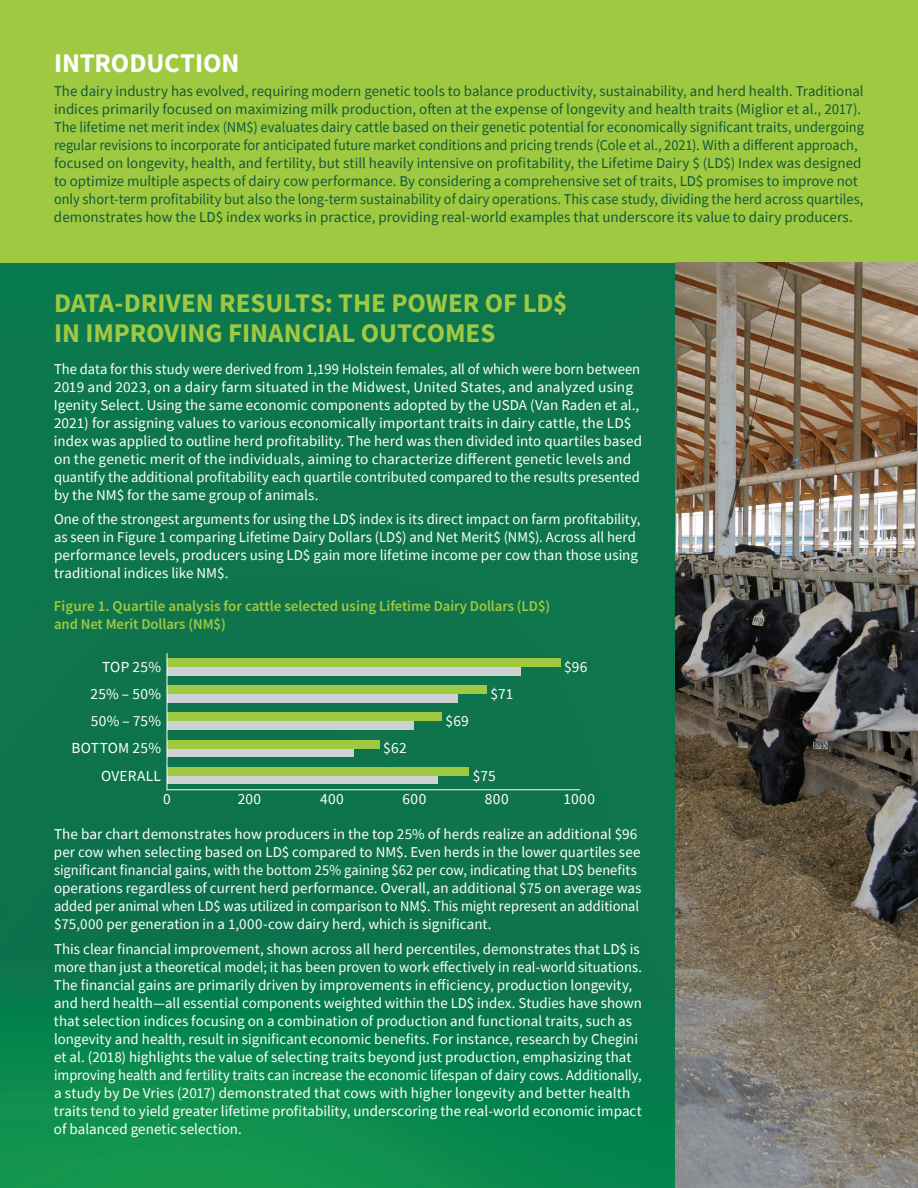
<style>
.page{position:relative;width:918px;height:1188px;background:#fff}
.page>*{position:absolute;margin:0;border:0;box-sizing:border-box;transform-origin:0 0}
.t1{font:700 27px/30px "Source Sans Pro";letter-spacing:-.005em;color:#a0c942}
.t2{font:700 27px "Source Sans Pro";letter-spacing:-.005em;color:#fff}
.t3{font:15.3px "Source Sans Pro";letter-spacing:.02em;color:#fff}
.t4{font:15px/18px "Source Sans Pro";color:#fff}
.t5{font:15px/18px "Source Sans Pro";color:#0f5a39}
.t6{font:600 15px/18px "Source Sans Pro";letter-spacing:-.005em;color:#a0c942}
</style>
<div class="page">
<img style="left:0;top:262px;width:918px;height:926px">
<div style="left:0;top:0;width:918px;height:262px;background:#a0c942"></div>
<img style="left:675px;top:263px;width:243px;height:925px">
<div style="left:167px;top:667px;width:353px;height:8px;background:#ced2d4"></div>
<div style="left:167px;top:694px;width:290px;height:9px;background:#ced2d4"></div>
<div style="left:167px;top:721px;width:246px;height:9px;background:#ced2d4"></div>
<div style="left:167px;top:748px;width:187px;height:9px;background:#ced2d4"></div>
<div style="left:167px;top:776px;width:271px;height:8px;background:#ced2d4"></div>
<div style="left:167px;top:658px;width:393px;height:9px;background:#a0c942"></div>
<div style="left:167px;top:685px;width:319px;height:9px;background:#a0c942"></div>
<div style="left:167px;top:713px;width:275px;height:8px;background:#a0c942"></div>
<div style="left:167px;top:740px;width:212px;height:8px;background:#a0c942"></div>
<div style="left:167px;top:767px;width:302px;height:9px;background:#a0c942"></div>
<hr style="left:167px;top:789px;width:412px;height:1px;background:#fff">
<hr style="left:167px;top:654px;width:1px;height:136px;background:#fff">
<h1 class="t2" style="left:54px;top:44px;width:187px">INTRODUCTION</h1>
<p class="t5" style="left:54px;top:82px;width:812px">The dairy industry has evolved, requiring modern genetic tools to balance productivity, sustainability, and herd health. Traditional indices primarily focused on maximizing milk production, often at the expense of longevity and health traits (Miglior et al., 2017).<br>The lifetime net merit index (NM$) evaluates dairy cattle based on their genetic potential for economically significant traits, undergoing regular revisions to incorporate for anticipated future market conditions and pricing trends (Cole et al., 2021). With a different approach, focused on longevity, health, and fertility, but still heavily intensive on profitability, the Lifetime Dairy $ (LD$) Index was designed to optimize multiple aspects of dairy cow performance. By considering a comprehensive set of traits, LD$ promises to improve not only short-term profitability but also the long-term sustainability of dairy operations. This case study, dividing the herd across quartiles, demonstrates how the LD$ index works in practice, providing real-world examples that underscore its value to dairy producers.</p>
<h1 class="t1" style="left:54px;top:288px;width:515px">DATA-DRIVEN RESULTS: THE POWER OF LD$<br>IN IMPROVING FINANCIAL OUTCOMES</h1>
<p class="t4" style="left:54px;top:359px;width:589px">The data for this study were derived from 1,199 Holstein females, all of which were born between 2019 and 2023, on a dairy farm situated in the Midwest, United States, and analyzed using Igenity Select. Using the same economic components adopted by the USDA (Van Raden et al., 2021) for assigning values to various economically important traits in dairy cattle, the LD$ index was applied to outline herd profitability. The herd was then divided into quartiles based on the genetic merit of the individuals, aiming to characterize different genetic levels and quantify the additional profitability each quartile contributed compared to the results presented by the NM$ for the same group of animals.</p>
<p class="t4" style="left:54px;top:510px;width:588px">One of the strongest arguments for using the LD$ index is its direct impact on farm profitability, as seen in Figure 1 comparing Lifetime Dairy Dollars (LD$) and Net Merit$ (NM$). Across all herd performance levels, producers using LD$ gain more lifetime income per cow than those using traditional indices like NM$.</p>
<p class="t6" style="left:54px;top:597px;width:498px">Figure 1. Quartile analysis for cattle selected using Lifetime Dairy Dollars (LD$) and Net Merit Dollars (NM$)</p>
<p class="t3" style="left:102px;top:657px;width:60px">TOP 25%</p>
<p class="t3" style="left:90px;top:684px;width:72px">25% – 50%</p>
<p class="t3" style="left:491px;top:684px;width:24px">$71</p>
<p class="t3" style="left:91px;top:711px;width:72px">50% – 75%</p>
<p class="t3" style="left:446px;top:711px;width:25px">$69</p>
<p class="t3" style="left:71px;top:739px;width:91px">BOTTOM 25%</p>
<p class="t3" style="left:383px;top:739px;width:25px">$62</p>
<p class="t3" style="left:101px;top:766px;width:61px">OVERALL</p>
<p class="t3" style="left:473px;top:766px;width:25px">$75</p>
<p class="t3" style="left:564px;top:657px;width:25px">$96</p>
<p class="t3" style="left:163px;top:790px;width:9px">0</p>
<p class="t3" style="left:238px;top:790px;width:25px">200</p>
<p class="t3" style="left:320px;top:790px;width:25px">400</p>
<p class="t3" style="left:402px;top:790px;width:25px">600</p>
<p class="t3" style="left:485px;top:790px;width:25px">800</p>
<p class="t3" style="left:564px;top:790px;width:33px">1000</p>
<p class="t4" style="left:54px;top:825px;width:589px">The bar chart demonstrates how producers in the top 25% of herds realize an additional $96 per cow when selecting based on LD$ compared to NM$. Even herds in the lower quartiles see significant financial gains, with the bottom 25% gaining $62 per cow, indicating that LD$ benefits operations regardless of current herd performance. Overall, an additional $75 on average was added per animal when LD$ was utilized in comparison to NM$. This might represent an additional $75,000 per generation in a 1,000-cow dairy herd, which is significant.</p>
<p class="t4" style="left:54px;top:940px;width:589px">This clear financial improvement, shown across all herd percentiles, demonstrates that LD$ is more than just a theoretical model; it has been proven to work effectively in real-world situations.<br>The financial gains are primarily driven by improvements in efficiency, production longevity, and herd health—all essential components weighted within the LD$ index. Studies have shown that selection indices focusing on a combination of production and functional traits, such as longevity and health, result in significant economic benefits. For instance, research by Chegini et al. (2018) highlights the value of selecting traits beyond just production, emphasizing that improving health and fertility traits can increase the economic lifespan of dairy cows. Additionally, a study by De Vries (2017) demonstrated that cows with higher longevity and better health traits tend to yield greater lifetime profitability, underscoring the real-world economic impact of balanced genetic selection.</p>
</div>
